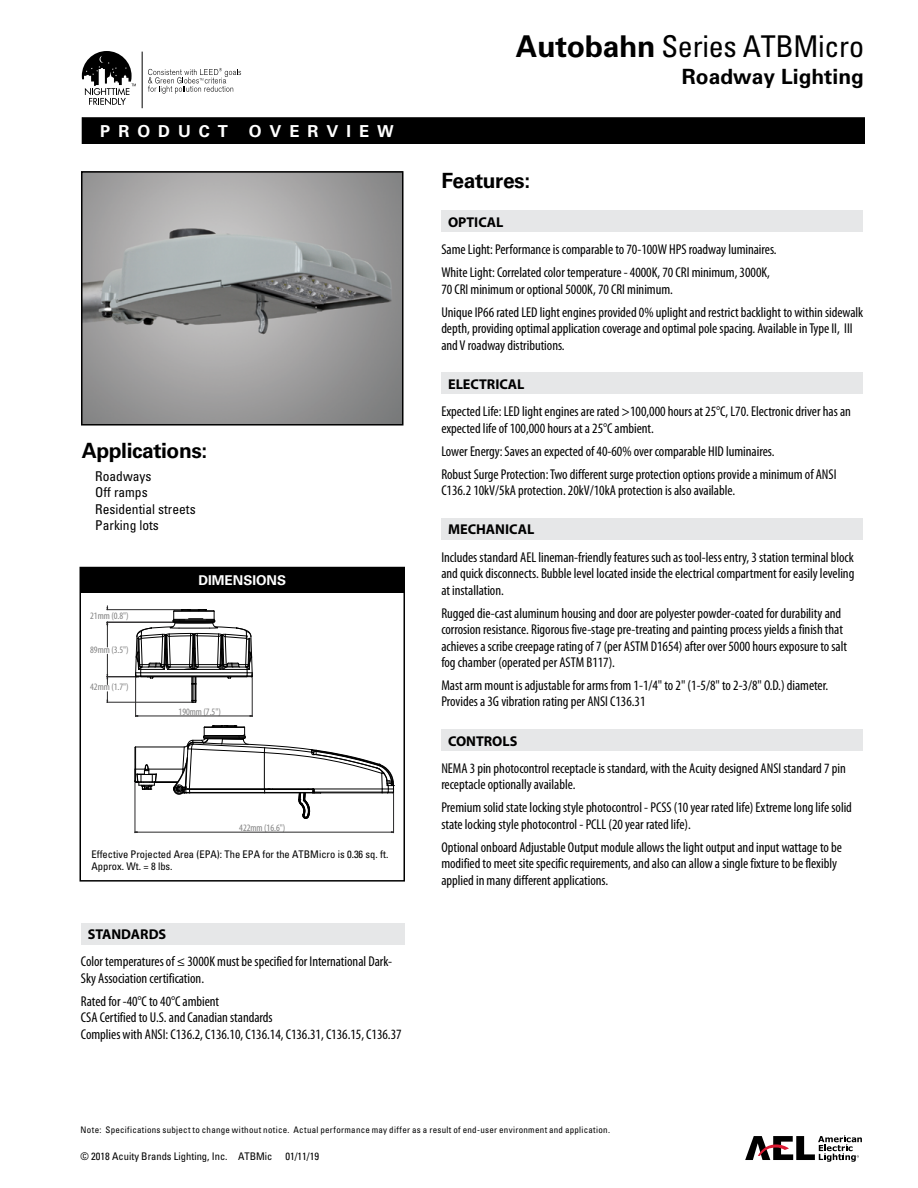
<style>
.page{position:relative;width:918px;height:1188px;background:#fff}
.page>*{position:absolute;margin:0;border:0;box-sizing:border-box;transform-origin:0 0}
.t1{font:condensed 30px "Univers LT Std";letter-spacing:-.01em;color:#000}
.t2{font:700 21px "Univers LT Std";letter-spacing:-.02em;color:#000}
.t3{font:700 21px "Univers LT Std";color:#000}
.t4{font:700 16.5px "Univers LT Std";letter-spacing:.485em;color:#fff}
.t5{font:condensed 14.25px/16.5px "Myriad Pro";color:#000}
.t6{font:700 14.25px "Myriad Pro";color:#000}
.t7{font:condensed 13.5px/16.5px "Univers LT Std";color:#000}
.t8{font:700 13.5px "Univers LT Std";color:#fff}
.t9{font:condensed 10.5px/12px "Univers LT Std";color:#000}
.t10{font:condensed 9.75px "Myriad Pro";color:#818181}
.t11{font:condensed 9px "Univers LT Std";letter-spacing:.03em;color:#000}
.s1{font-weight:700;font-stretch:normal}
</style>
<div class="page">
<svg style="left:745px;top:1135px;width:117px;height:27px"></svg>
<div style="left:80px;top:567px;width:325px;height:315px;border:2px solid #000"></div>
<div style="left:82px;top:118px;width:782px;height:25px;background:#000"></div>
<div style="left:82px;top:117px;width:783px;height:27px;border:1px solid #000"></div>
<svg style="left:148px;top:68px;width:93px;height:26px"></svg>
<hr style="left:142px;top:52px;width:1px;height:56px;background:#000">
<svg style="left:82px;top:51px;width:54px;height:54px"></svg>
<div style="left:441px;top:211px;width:422px;height:21px;background:#e6e7e8"></div>
<div style="left:441px;top:373px;width:422px;height:21px;background:#e6e7e8"></div>
<div style="left:441px;top:518px;width:422px;height:22px;background:#e6e7e8"></div>
<div style="left:441px;top:730px;width:422px;height:21px;background:#e6e7e8"></div>
<img style="left:84px;top:174px;width:317px;height:249px">
<div style="left:81px;top:171px;width:323px;height:255px;border:2px solid #000"></div>
<div style="left:80px;top:567px;width:324px;height:26px;background:#000"></div>
<div style="left:81px;top:923px;width:324px;height:21px;background:#e6e7e8"></div>
<svg style="left:107px;top:623px;width:1px;height:24px"></svg>
<hr style="left:107px;top:609px;width:75px;height:1px;background:#292829">
<hr style="left:107px;top:622px;width:66px;height:1px;background:#292829">
<hr style="left:136px;top:716px;width:116px;height:1px;background:#292829">
<hr style="left:252px;top:674px;width:1px;height:43px;background:#292829">
<hr style="left:135px;top:674px;width:1px;height:43px;background:#292829">
<svg style="left:107px;top:654px;width:1px;height:31px"></svg>
<hr style="left:107px;top:702px;width:86px;height:1px;background:#292829">
<hr style="left:107px;top:676px;width:32px;height:1px;background:#292829">
<hr style="left:135px;top:832px;width:259px;height:1px;background:#292829">
<hr style="left:135px;top:770px;width:1px;height:63px;background:#292829">
<hr style="left:393px;top:790px;width:1px;height:43px;background:#292829">
<svg style="left:135px;top:725px;width:259px;height:94px"></svg>
<svg style="left:135px;top:609px;width:118px;height:94px"></svg>
<p class="t4" style="left:100px;top:122px;width:295px">PRODUCT OVERVIEW</p>
<h2 class="t2" style="left:82px;top:439px;width:127px">Applications:</h2>
<p class="t7" style="left:95px;top:467px;width:102px">Roadways<br>Off ramps<br>Residential streets<br>Parking lots</p>
<p class="t10" style="left:90px;top:611px;width:40px">21mm (0.8")</p>
<p class="t10" style="left:90px;top:644px;width:40px">89mm (3.5")</p>
<p class="t10" style="left:90px;top:682px;width:40px">42mm (1.7")</p>
<p class="t8" style="left:198px;top:572px;width:89px">DIMENSIONS</p>
<p class="t10" style="left:179px;top:706px;width:44px">190mm (7.5")</p>
<p class="t10" style="left:239px;top:822px;width:48px">422mm (16.6")</p>
<p class="t9" style="left:92px;top:848px;width:298px">Effective Projected Area (EPA): The EPA for the ATBMicro is 0.36 sq. ft.<br>Approx. Wt. = 8 lbs.</p>
<p class="t6" style="left:88px;top:926px;width:80px">STANDARDS</p>
<p class="t5" style="left:81px;top:954px;width:313px">Color temperatures of ≤ 3000K must be specified for International Dark-<br>Sky Association certification.</p>
<p class="t5" style="left:81px;top:993px;width:322px">Rated for -40°C to 40°C ambient<br>CSA Certified to U.S. and Canadian standards<br>Complies with ANSI: C136.2, C136.10, C136.14, C136.31, C136.15, C136.37</p>
<h1 class="t1" style="left:516px;top:27px;width:350px"><span class="s1">Autobahn</span> Series ATBMicro</h1>
<h2 class="t3" style="left:682px;top:64px;width:184px">Roadway Lighting</h2>
<h2 class="t2" style="left:441px;top:168px;width:90px">Features:</h2>
<p class="t6" style="left:448px;top:214px;width:57px">OPTICAL</p>
<p class="t5" style="left:441px;top:238px;width:337px;line-height:23px">Same Light: Performance is comparable to 70-100W HPS roadway luminaires.<br>White Light: Correlated color temperature - 4000K, 70 CRI minimum, 3000K,</p>
<p class="t5" style="left:441px;top:278px;width:423px;line-height:23px">70 CRI minimum or optional 5000K, 70 CRI minimum.<br>Unique IP66 rated LED light engines provided 0% uplight and restrict backlight to within sidewalk</p>
<p class="t5" style="left:441px;top:320px;width:413px">depth, providing optimal application coverage and optimal pole spacing. Available in Type II, III and V roadway distributions.</p>
<p class="t6" style="left:448px;top:376px;width:78px">ELECTRICAL</p>
<p class="t5" style="left:441px;top:403px;width:411px">Expected Life: LED light engines are rated &gt;100,000 hours at 25°C, L70. Electronic driver has an expected life of 100,000 hours at a 25°C ambient.</p>
<p class="t5" style="left:441px;top:440px;width:397px;line-height:23px">Lower Energy: Saves an expected of 40-60% over comparable HID luminaires.<br>Robust Surge Protection: Two different surge protection options provide a minimum of ANSI</p>
<p class="t5" style="left:441px;top:482px;width:295px">C136.2 10kV/5kA protection. 20kV/10kA protection is also available.</p>
<p class="t6" style="left:448px;top:521px;width:88px">MECHANICAL</p>
<p class="t5" style="left:441px;top:549px;width:415px;text-align:justify">Includes standard AEL lineman-friendly features such as tool-less entry, 3 station terminal block and quick disconnects. Bubble level located inside the electrical compartment for easily leveling at installation.</p>
<p class="t5" style="left:441px;top:605px;width:407px">Rugged die-cast aluminum housing and door are polyester powder-coated for durability and corrosion resistance. Rigorous five-stage pre-treating and painting process yields a finish that achieves a scribe creepage rating of 7 (per ASTM D1654) after over 5000 hours exposure to salt fog chamber (operated per ASTM B117).</p>
<p class="t5" style="left:441px;top:677px;width:388px">Mast arm mount is adjustable for arms from 1-1/4" to 2" (1-5/8" to 2-3/8" O.D.) diameter.<br>Provides a 3G vibration rating per ANSI C136.31</p>
<p class="t6" style="left:448px;top:733px;width:71px">CONTROLS</p>
<p class="t5" style="left:441px;top:760px;width:406px">NEMA 3 pin photocontrol receptacle is standard, with the Acuity designed ANSI standard 7 pin receptacle optionally available.</p>
<p class="t5" style="left:441px;top:800px;width:412px">Premium solid state locking style photocontrol - PCSS (10 year rated life) Extreme long life solid state locking style photocontrol - PCLL (20 year rated life).</p>
<p class="t5" style="left:441px;top:839px;width:402px">Optional onboard Adjustable Output module allows the light output and input wattage to be modified to meet site specific requirements, and also can allow a single fixture to be flexibly applied in many different applications.</p>
<p class="t11" style="left:81px;top:1124px;width:531px">Note: Specifications subject to change without notice. Actual performance may differ as a result of end-user environment and application.</p>
<p class="t9" style="left:80px;top:1151px;width:240px">© 2018 Acuity Brands Lighting, Inc. ATBMic 01/11/19</p>
</div>
